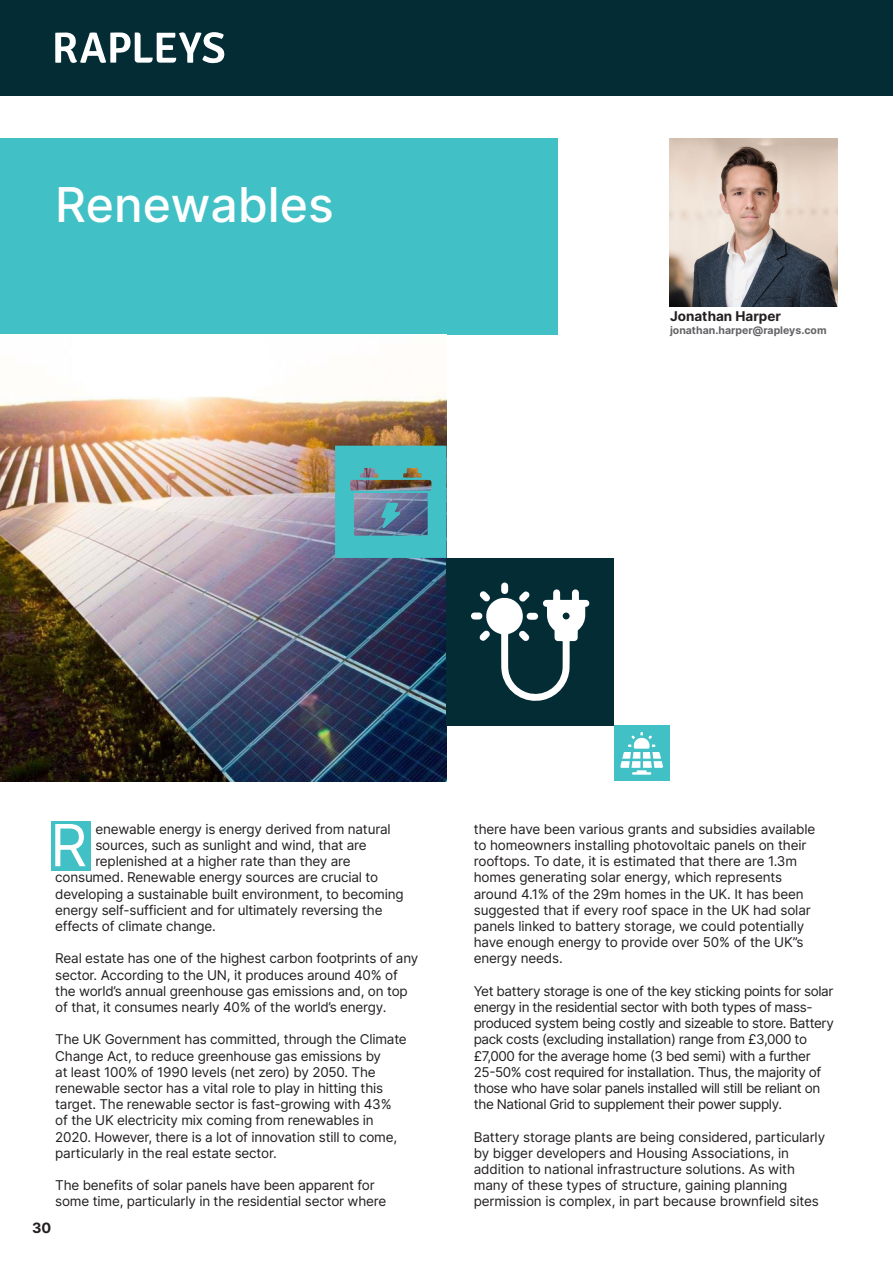
<style>
.page{position:relative;width:893px;height:1263px;background:#fff}
.page>*{position:absolute;margin:0;border:0;box-sizing:border-box;transform-origin:0 0}
.t1{font:58.05px "Inter";color:#fff}
.t2{font:500 48px "Inter";color:#fff}
.t3{font:700 14.25px "Inter";color:#231f20}
.t4{font:13.5px/16.2px "Inter";letter-spacing:-.015em;color:#231f20}
.t5{font:700 13.5px "Inter";color:#231f20}
.t6{font:700 10.5px "Inter";color:#636366}
</style>
<div class="page">
<div style="left:51px;top:821px;width:39px;height:49px;background:#41c1c6"></div>
<div style="left:0;top:138px;width:558px;height:197px;background:#41c1c6"></div>
<img style="left:669px;top:138px;width:169px;height:169px">
<div style="left:0;top:0;width:893px;height:96px;background:#032c35"></div>
<img style="left:0;top:396px;width:446px;height:385px">
<svg style="left:55px;top:32px;width:170px;height:31px"></svg>
<div style="left:446px;top:558px;width:168px;height:167px;background:#032c35"></div>
<svg style="left:471px;top:582px;width:118px;height:119px"></svg>
<div style="left:614px;top:725px;width:55px;height:56px;background:#41c1c6"></div>
<svg style="left:335px;top:446px;width:111px;height:112px"></svg>
<svg style="left:620px;top:732px;width:43px;height:43px"></svg>
<p class="t2" style="left:55px;top:169px;width:280px">Renewables</p>
<p class="t5" style="left:670px;top:306px;width:112px">Jonathan Harper</p>
<p class="t6" style="left:670px;top:323px;width:158px">jonathan.harper@rapleys.com</p>
<p class="t1" style="left:50px;top:803px;width:39px">R</p>
<p class="t4" style="left:95px;top:820px;width:297px">enewable energy is energy derived from natural</p>
<p class="t4" style="left:95px;top:837px;width:273px">sources, such as sunlight and wind, that are</p>
<p class="t4" style="left:95px;top:853px;width:257px">replenished at a higher rate than they are</p>
<p class="t4" style="left:55px;top:869px;width:324px">consumed. Renewable energy sources are crucial to</p>
<p class="t4" style="left:55px;top:885px;width:350px">developing a sustainable built environment, to becoming</p>
<p class="t4" style="left:55px;top:901px;width:329px">energy self-sufficient and for ultimately reversing the</p>
<p class="t4" style="left:55px;top:918px;width:162px">effects of climate change.</p>
<p class="t4" style="left:55px;top:950px;width:365px">Real estate has one of the highest carbon footprints of any sector. According to the UN, it produces around 40% of the world’s annual greenhouse gas emissions and, on top of that, it consumes nearly 40% of the world’s energy.</p>
<p class="t4" style="left:55px;top:1031px;width:353px">The UK Government has committed, through the Climate Change Act, to reduce greenhouse gas emissions by<br>at least 100% of 1990 levels (net zero) by 2050. The renewable sector has a vital role to play in hitting this target. The renewable sector is fast-growing with 43% of the UK electricity mix coming from renewables in 2020. However, there is a lot of innovation still to come, particularly in the real estate sector.</p>
<p class="t4" style="left:55px;top:1177px;width:332px">The benefits of solar panels have been apparent for some time, particularly in the residential sector where</p>
<p class="t3" style="left:32px;top:1217px;width:21px">30</p>
<p class="t4" style="left:474px;top:820px;width:343px">there have been various grants and subsidies available to homeowners installing photovoltaic panels on their rooftops. To date, it is estimated that there are 1.3m homes generating solar energy, which represents around 4.1% of the 29m homes in the UK. It has been suggested that if every roof space in the UK had solar panels linked to battery storage, we could potentially have enough energy to provide over 50% of the UK’’s energy needs.</p>
<p class="t4" style="left:474px;top:982px;width:362px">Yet battery storage is one of the key sticking points for solar energy in the residential sector with both types of mass&shy;produced system being costly and sizeable to store. Battery pack costs (excluding installation) range from £3,000 to £7,000 for the average home (3 bed semi) with a further 25-50% cost required for installation. Thus, the majority of those who have solar panels installed will still be reliant on the National Grid to supplement their power supply.</p>
<p class="t4" style="left:474px;top:1128px;width:353px">Battery storage plants are being considered, particularly by bigger developers and Housing Associations, in addition to national infrastructure solutions. As with many of these types of structure, gaining planning permission is complex, in part because brownfield sites</p>
</div>
